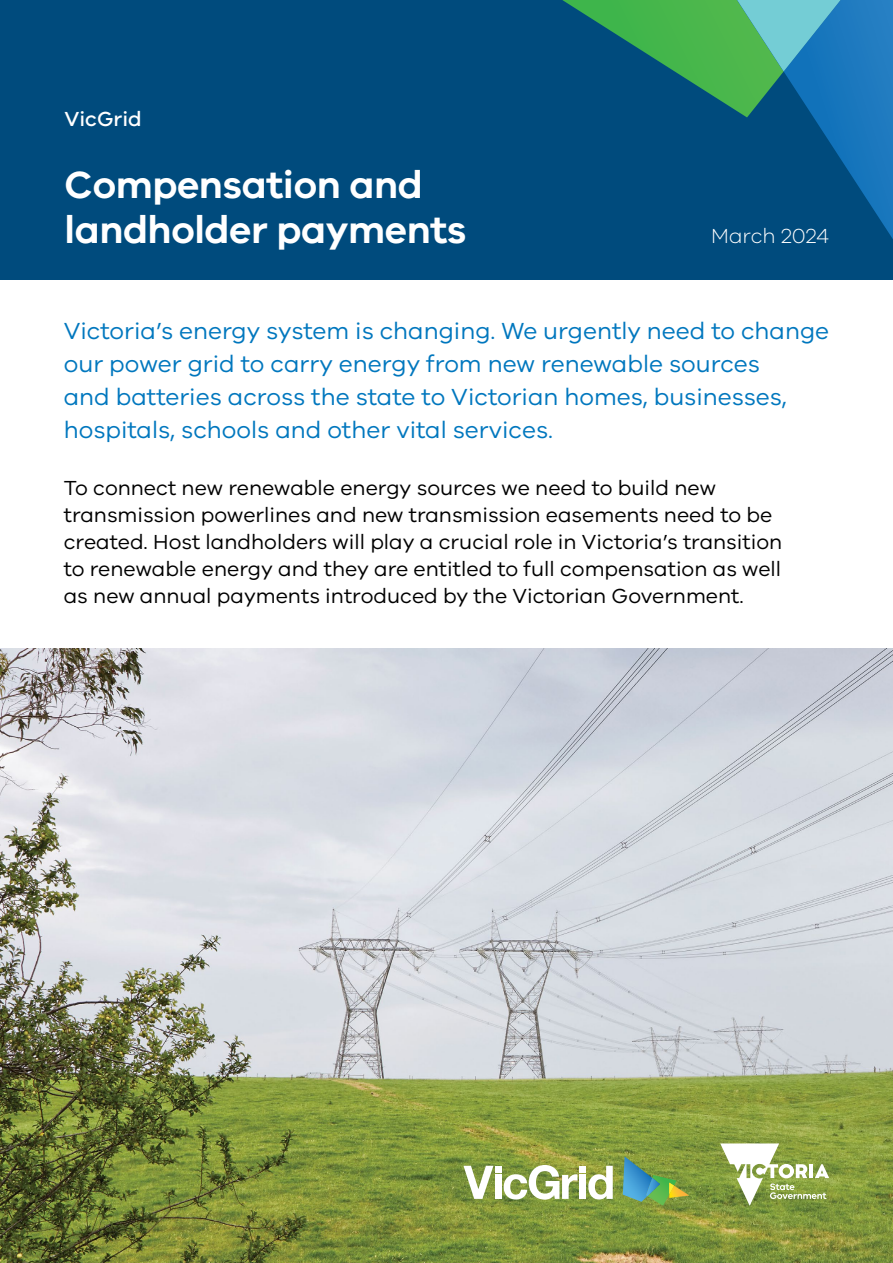
<style>
.page{position:relative;width:893px;height:1263px;background:#fff}
.page>*{position:absolute;margin:0;border:0;box-sizing:border-box;transform-origin:0 0}
.t1{font:600 39px/45px "VIC";letter-spacing:-.01em;color:#fff}
.t2{font:24px/33px "VIC";color:#0077be}
.t3{font:21px/27px "VIC";color:#000}
.t4{font:300 21px "VIC";color:#fff}
.t5{font:500 21px "VIC";color:#fff}
</style>
<div class="page">
<img style="left:0;top:648px;width:893px;height:615px">
<div style="left:579px;top:1166px;width:7px;height:6px;background:#fff"></div>
<div style="left:579px;top:1175px;width:7px;height:24px;background:#fff"></div>
<svg style="left:588px;top:1166px;width:25px;height:33px"></svg>
<svg style="left:463px;top:1166px;width:30px;height:33px"></svg>
<div style="left:495px;top:1166px;width:7px;height:6px;background:#fff"></div>
<div style="left:495px;top:1175px;width:7px;height:24px;background:#fff"></div>
<svg style="left:504px;top:1165px;width:73px;height:34px"></svg>
<svg style="left:623px;top:1156px;width:66px;height:49px"></svg>
<svg style="left:720px;top:1143px;width:109px;height:63px"></svg>
<div style="left:0;top:0;width:893px;height:279px;background:#004b7d"></div>
<svg style="left:562px;top:0;width:331px;height:239px"></svg>
<p class="t5" style="left:64px;top:106px;width:79px">VicGrid</p>
<h1 class="t1" style="left:64px;top:161px;width:404px">Compensation and landholder payments</h1>
<p class="t4" style="left:711px;top:217px;width:119px">March 2024</p>
<p class="t4" style="left:711px;top:223px;width:119px">March 2024</p>
<p class="t2" style="left:64px;top:314px;width:767px">Victoria’s energy system is changing. We urgently need to change our power grid to carry energy from new renewable sources<br>and batteries across the state to Victorian homes, businesses, hospitals, schools and other vital services.</p>
<p class="t3" style="left:64px;top:473px;width:720px">To connect new renewable energy sources we need to build new transmission powerlines and new transmission easements need to be created. Host landholders will play a crucial role in Victoria’s transition to renewable energy and they are entitled to full compensation as well as new annual payments introduced by the Victorian Government.</p>
</div>
